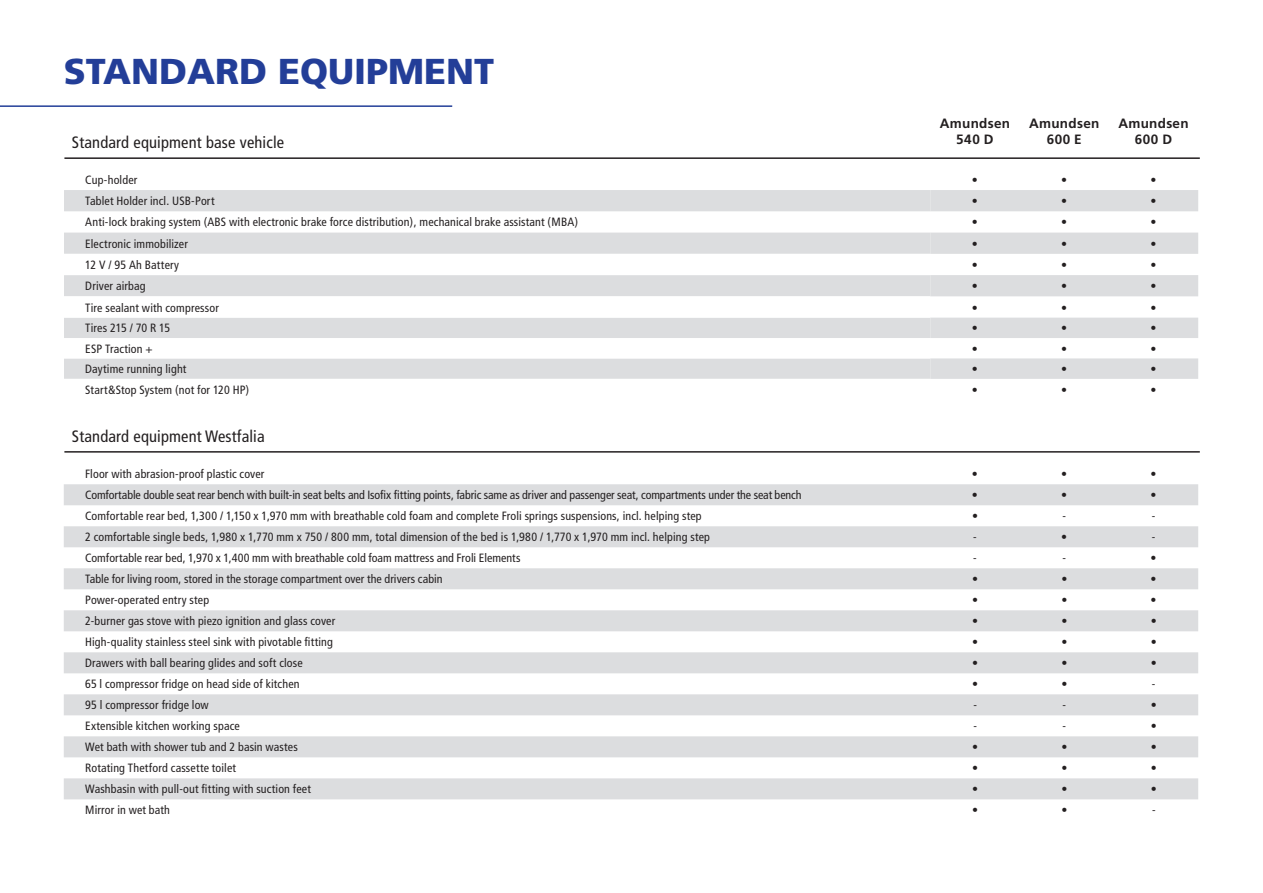
<style>
.page{position:relative;width:1263px;height:893px;background:#fff}
.page>*{position:absolute;margin:0;border:0;box-sizing:border-box;transform-origin:0 0}
.t1{font:900 36px "Frutiger";color:#233e98}
.t2{font:condensed 16.5px "Frutiger";letter-spacing:.01em;color:#231f20}
.t3{font:700 13.5px/16.2px "Frutiger";letter-spacing:.02em;color:#231f20;text-align:center}
.t4{font:condensed 12px "Frutiger";letter-spacing:.01em;color:#231f20}
</style>
<div class="page">
<hr style="left:64px;top:451px;width:1136px;height:2px;background:#231f20">
<svg style="left:64px;top:190px;width:866px;height:64px;fill:#dcdddf"></svg>
<svg style="left:930px;top:190px;width:268px;height:189px;fill:#dcdddf"></svg>
<svg style="left:64px;top:275px;width:866px;height:104px;fill:#dcdddf"></svg>
<svg style="left:64px;top:484px;width:1134px;height:315px;fill:#dcdddf"></svg>
<hr style="left:64px;top:157px;width:1136px;height:2px;background:#231f20">
<hr style="left:0;top:105px;width:452px;height:2px;background:#233e98">
<h1 class="t1" style="left:64px;top:50px;width:432px">STANDARD EQUIPMENT</h1>
<p class="t3" style="left:940px;top:115px;width:72px">Amundsen<br>540 D</p>
<p class="t3" style="left:1029px;top:115px;width:72px">Amundsen<br>600 E</p>
<p class="t3" style="left:1118px;top:115px;width:72px">Amundsen</p>
<h2 class="t2" style="left:72px;top:133px;width:214px">Standard equipment base vehicle</h2>
<p class="t3" style="left:1135px;top:131px;width:39px">600 D</p>
<p class="t4" style="left:85px;top:173px;width:54px">Cup-holder</p>
<p class="t4" style="left:972px;top:173px;width:7px">•</p>
<p class="t4" style="left:1061px;top:173px;width:7px">•</p>
<p class="t4" style="left:1150px;top:173px;width:7px">•</p>
<p class="t4" style="left:85px;top:194px;width:131px">Tablet Holder incl. USB-Port</p>
<p class="t4" style="left:972px;top:194px;width:7px">•</p>
<p class="t4" style="left:1061px;top:194px;width:7px">•</p>
<p class="t4" style="left:1150px;top:194px;width:7px">•</p>
<p class="t4" style="left:85px;top:215px;width:494px">Anti-lock braking system (ABS with electronic brake force distribution), mechanical brake assistant (MBA)</p>
<p class="t4" style="left:972px;top:215px;width:7px">•</p>
<p class="t4" style="left:1061px;top:215px;width:7px">•</p>
<p class="t4" style="left:1150px;top:215px;width:7px">•</p>
<p class="t4" style="left:85px;top:237px;width:104px">Electronic immobilizer</p>
<p class="t4" style="left:972px;top:237px;width:7px">•</p>
<p class="t4" style="left:1061px;top:237px;width:7px">•</p>
<p class="t4" style="left:1150px;top:237px;width:7px">•</p>
<p class="t4" style="left:85px;top:258px;width:95px">12 V / 95 Ah Battery</p>
<p class="t4" style="left:972px;top:258px;width:7px">•</p>
<p class="t4" style="left:1061px;top:258px;width:7px">•</p>
<p class="t4" style="left:1150px;top:258px;width:7px">•</p>
<p class="t4" style="left:85px;top:279px;width:62px">Driver airbag</p>
<p class="t4" style="left:972px;top:279px;width:7px">•</p>
<p class="t4" style="left:1061px;top:279px;width:7px">•</p>
<p class="t4" style="left:1150px;top:279px;width:7px">•</p>
<p class="t4" style="left:85px;top:300px;width:135px">Tire sealant with compressor</p>
<p class="t4" style="left:972px;top:300px;width:7px">•</p>
<p class="t4" style="left:1061px;top:300px;width:7px">•</p>
<p class="t4" style="left:1150px;top:300px;width:7px">•</p>
<p class="t4" style="left:85px;top:321px;width:86px">Tires 215 / 70 R 15</p>
<p class="t4" style="left:972px;top:321px;width:7px">•</p>
<p class="t4" style="left:1061px;top:321px;width:7px">•</p>
<p class="t4" style="left:1150px;top:321px;width:7px">•</p>
<p class="t4" style="left:85px;top:342px;width:69px">ESP Traction +</p>
<p class="t4" style="left:972px;top:342px;width:7px">•</p>
<p class="t4" style="left:1061px;top:342px;width:7px">•</p>
<p class="t4" style="left:1150px;top:342px;width:7px">•</p>
<p class="t4" style="left:85px;top:362px;width:103px">Daytime running light</p>
<p class="t4" style="left:972px;top:362px;width:7px">•</p>
<p class="t4" style="left:1061px;top:362px;width:7px">•</p>
<p class="t4" style="left:1150px;top:362px;width:7px">•</p>
<p class="t4" style="left:85px;top:382px;width:165px">Start&amp;Stop System (not for 120 HP)</p>
<p class="t4" style="left:972px;top:382px;width:7px">•</p>
<p class="t4" style="left:1061px;top:382px;width:7px">•</p>
<p class="t4" style="left:1150px;top:382px;width:7px">•</p>
<h2 class="t2" style="left:72px;top:426px;width:194px">Standard equipment Westfalia</h2>
<p class="t4" style="left:85px;top:467px;width:181px">Floor with abrasion-proof plastic cover</p>
<p class="t4" style="left:972px;top:467px;width:7px">•</p>
<p class="t4" style="left:1061px;top:467px;width:7px">•</p>
<p class="t4" style="left:1150px;top:467px;width:7px">•</p>
<p class="t4" style="left:85px;top:488px;width:718px">Comfortable double seat rear bench with built-in seat belts and Isofix fitting points, fabric same as driver and passenger seat, compartments under the seat bench</p>
<p class="t4" style="left:972px;top:488px;width:7px">•</p>
<p class="t4" style="left:1061px;top:488px;width:7px">•</p>
<p class="t4" style="left:1150px;top:488px;width:7px">•</p>
<p class="t4" style="left:85px;top:509px;width:618px">Comfortable rear bed, 1,300 / 1,150 x 1,970 mm with breathable cold foam and complete Froli springs suspensions, incl. helping step</p>
<p class="t4" style="left:972px;top:509px;width:7px">•</p>
<p class="t4" style="left:1062px;top:509px;width:5px">-</p>
<p class="t4" style="left:1152px;top:509px;width:5px">-</p>
<p class="t4" style="left:85px;top:530px;width:626px">2 comfortable single beds, 1,980 x 1,770 mm x 750 / 800 mm, total dimension of the bed is 1,980 / 1,770 x 1,970 mm incl. helping step</p>
<p class="t4" style="left:973px;top:530px;width:5px">-</p>
<p class="t4" style="left:1061px;top:530px;width:7px">•</p>
<p class="t4" style="left:1152px;top:530px;width:5px">-</p>
<p class="t4" style="left:85px;top:551px;width:437px">Comfortable rear bed, 1,970 x 1,400 mm with breathable cold foam mattress and Froli Elements</p>
<p class="t4" style="left:973px;top:551px;width:5px">-</p>
<p class="t4" style="left:1062px;top:551px;width:5px">-</p>
<p class="t4" style="left:1150px;top:551px;width:7px">•</p>
<p class="t4" style="left:85px;top:572px;width:359px">Table for living room, stored in the storage compartment over the drivers cabin</p>
<p class="t4" style="left:972px;top:572px;width:7px">•</p>
<p class="t4" style="left:1061px;top:572px;width:7px">•</p>
<p class="t4" style="left:1150px;top:572px;width:7px">•</p>
<p class="t4" style="left:85px;top:593px;width:126px">Power-operated entry step</p>
<p class="t4" style="left:972px;top:593px;width:7px">•</p>
<p class="t4" style="left:1061px;top:593px;width:7px">•</p>
<p class="t4" style="left:1151px;top:593px;width:7px">•</p>
<p class="t4" style="left:85px;top:614px;width:252px">2-burner gas stove with piezo ignition and glass cover</p>
<p class="t4" style="left:972px;top:614px;width:7px">•</p>
<p class="t4" style="left:1061px;top:614px;width:7px">•</p>
<p class="t4" style="left:1151px;top:614px;width:7px">•</p>
<p class="t4" style="left:85px;top:635px;width:249px">High-quality stainless steel sink with pivotable fitting</p>
<p class="t4" style="left:972px;top:635px;width:7px">•</p>
<p class="t4" style="left:1061px;top:635px;width:7px">•</p>
<p class="t4" style="left:1151px;top:635px;width:7px">•</p>
<p class="t4" style="left:85px;top:656px;width:219px">Drawers with ball bearing glides and soft close</p>
<p class="t4" style="left:972px;top:656px;width:7px">•</p>
<p class="t4" style="left:1061px;top:656px;width:7px">•</p>
<p class="t4" style="left:1151px;top:656px;width:7px">•</p>
<p class="t4" style="left:85px;top:677px;width:216px">65 l compressor fridge on head side of kitchen</p>
<p class="t4" style="left:972px;top:677px;width:7px">•</p>
<p class="t4" style="left:1061px;top:677px;width:7px">•</p>
<p class="t4" style="left:1152px;top:677px;width:5px">-</p>
<p class="t4" style="left:85px;top:698px;width:125px">95 l compressor fridge low</p>
<p class="t4" style="left:973px;top:698px;width:5px">-</p>
<p class="t4" style="left:1062px;top:698px;width:5px">-</p>
<p class="t4" style="left:1151px;top:698px;width:7px">•</p>
<p class="t4" style="left:85px;top:719px;width:156px">Extensible kitchen working space</p>
<p class="t4" style="left:973px;top:719px;width:5px">-</p>
<p class="t4" style="left:1063px;top:719px;width:5px">-</p>
<p class="t4" style="left:1151px;top:719px;width:7px">•</p>
<p class="t4" style="left:85px;top:740px;width:214px">Wet bath with shower tub and 2 basin wastes</p>
<p class="t4" style="left:972px;top:740px;width:7px">•</p>
<p class="t4" style="left:1061px;top:740px;width:7px">•</p>
<p class="t4" style="left:1151px;top:740px;width:7px">•</p>
<p class="t4" style="left:85px;top:761px;width:152px">Rotating Thetford cassette toilet</p>
<p class="t4" style="left:972px;top:761px;width:7px">•</p>
<p class="t4" style="left:1061px;top:761px;width:7px">•</p>
<p class="t4" style="left:1151px;top:761px;width:7px">•</p>
<p class="t4" style="left:85px;top:782px;width:227px">Washbasin with pull-out fitting with suction feet</p>
<p class="t4" style="left:972px;top:782px;width:7px">•</p>
<p class="t4" style="left:1061px;top:782px;width:7px">•</p>
<p class="t4" style="left:1151px;top:782px;width:7px">•</p>
<p class="t4" style="left:85px;top:803px;width:86px">Mirror in wet bath</p>
<p class="t4" style="left:972px;top:803px;width:7px">•</p>
<p class="t4" style="left:1061px;top:803px;width:7px">•</p>
<p class="t4" style="left:1152px;top:803px;width:5px">-</p>
</div>
